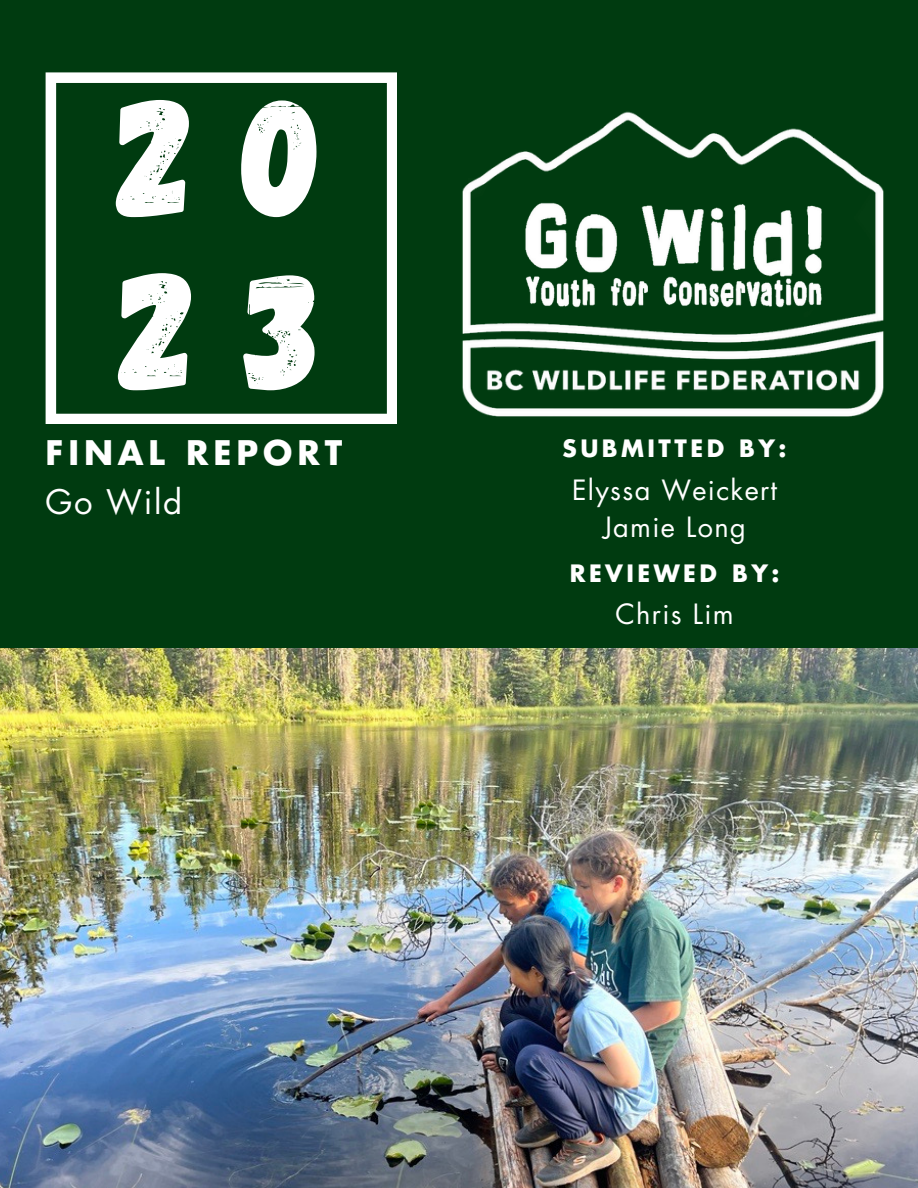
<style>
.page{position:relative;width:918px;height:1188px;background:#003b10}
.page>*{position:absolute;margin:0;border:0;box-sizing:border-box;transform-origin:0 0}
.t1{font:168.6px "Gagalin";color:#fff}
.t2{font:700 33px "Futura Std";letter-spacing:.15em;color:#fff}
.t3{font:33px "Futura Std";letter-spacing:.05em;color:#fff}
.t4{font:27.15px "Futura Std";letter-spacing:.05em;color:#fff}
.t5{font:700 23.25px "Futura Std";letter-spacing:.15em;color:#fff}
</style>
<div class="page">
<svg style="left:46px;top:72px;width:351px;height:352px"></svg>
<img style="left:390px;top:102px;width:494px;height:322px">
<img style="left:469px;top:179px;width:409px;height:155px">
<img style="left:0;top:649px;width:918px;height:539px">
<p class="t1" style="left:117px;top:48px;width:209px">2 0</p>
<p class="t1" style="left:120px;top:221px;width:205px">2 3</p>
<p class="t2" style="left:46px;top:438px;width:298px">FINAL REPORT</p>
<p class="t3" style="left:46px;top:487px;width:138px">Go Wild</p>
<p class="t5" style="left:563px;top:438px;width:226px">SUBMITTED BY:</p>
<p class="t4" style="left:572px;top:478px;width:207px">Elyssa Weickert</p>
<p class="t4" style="left:603px;top:515px;width:144px">Jamie Long</p>
<p class="t5" style="left:570px;top:563px;width:211px">REVIEWED BY:</p>
<p class="t4" style="left:615px;top:602px;width:120px">Chris Lim</p>
</div>
